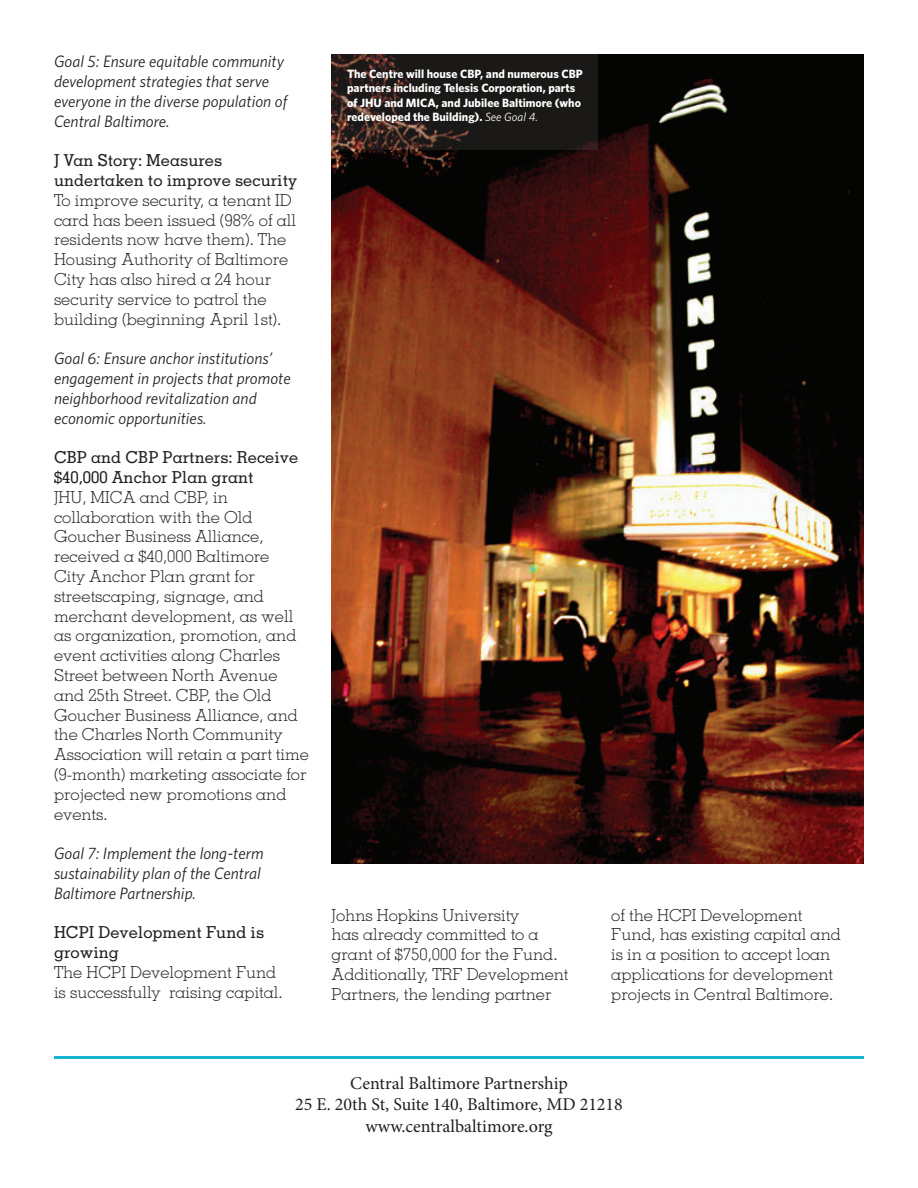
<style>
.page{position:relative;width:918px;height:1188px;background:#fff}
.page>*{position:absolute;margin:0;border:0;box-sizing:border-box;transform-origin:0 0}
.t1{font:18px/21.6px "Minion Pro";color:#231f20;text-align:center}
.t2{font:300 16.5px/19.8px "Memphis";color:#231f20}
.t3{font:italic 16.5px/19.8px "Whitney";color:#231f20}
.t4{font:500 16.5px/19.8px "Memphis";color:#231f20}
.t5{font:700 12px/14.4px "Whitney";color:#fff}
.s1{font-weight:400;font-style:italic}
</style>
<div class="page">
<hr style="left:54px;top:1056px;width:810px;height:3px;background:#18b3d4">
<img style="left:332px;top:54px;width:532px;height:810px">
<svg style="left:332px;top:54px;width:266px;height:95px;background:#241d1a"></svg>
<p class="t3" style="left:54px;top:51px;width:235px">Goal 5: Ensure equitable community development strategies that serve everyone in the diverse population of<br>Central Baltimore.</p>
<p class="t4" style="left:54px;top:150px;width:245px">J Van Story: Measures undertaken to improve security</p>
<p class="t2" style="left:54px;top:190px;width:244px">To improve security, a tenant ID card has been issued (98% of all residents now have them). The<br>Housing Authority of Baltimore<br>City has also hired a 24 hour security service to patrol the building (beginning April 1st).</p>
<p class="t3" style="left:54px;top:348px;width:238px">Goal 6: Ensure anchor institutions’ engagement in projects that promote neighborhood revitalization and economic opportunities.</p>
<p class="t4" style="left:54px;top:447px;width:246px">CBP and CBP Partners: Receive $40,000 Anchor Plan grant</p>
<p class="t2" style="left:54px;top:487px;width:257px">JHU, MICA and CBP, in collaboration with the Old<br>Goucher Business Alliance, received a $40,000 Baltimore<br>City Anchor Plan grant for streetscaping, signage, and merchant development, as well as organization, promotion, and event activities along Charles<br>Street between North Avenue and 25th Street. CBP, the Old<br>Goucher Business Alliance, and the Charles North Community<br>Association will retain a part time (9-month) marketing associate for projected new promotions and events.</p>
<p class="t3" style="left:54px;top:843px;width:211px">Goal 7: Implement the long-term sustainability plan of the Central<br>Baltimore Partnership.</p>
<p class="t4" style="left:54px;top:922px;width:212px">HCPI Development Fund is growing</p>
<p class="t2" style="left:54px;top:962px;width:230px">The HCPI Development Fund is successfully raising capital.</p>
<p class="t5" style="left:347px;top:66px;width:237px">The Centre will house CBP, and numerous CBP partners including Telesis Corporation, parts of JHU and MICA, and Jubilee Baltimore (who redeveloped the Building). <span class="s1">See Goal 4.</span></p>
<p class="t2" style="left:331px;top:904px;width:239px">Johns Hopkins University<br>has already committed to a grant of $750,000 for the Fund.<br>Additionally, TRF Development<br>Partners, the lending partner</p>
<p class="t2" style="left:611px;top:904px;width:231px">of the HCPI Development<br>Fund, has existing capital and is in a position to accept loan applications for development projects in Central Baltimore.</p>
<p class="t1" style="left:295px;top:1072px;width:329px">Central Baltimore Partnership<br>25 E. 20th St, Suite 140, Baltimore, MD 21218 www.centralbaltimore.org</p>
</div>
